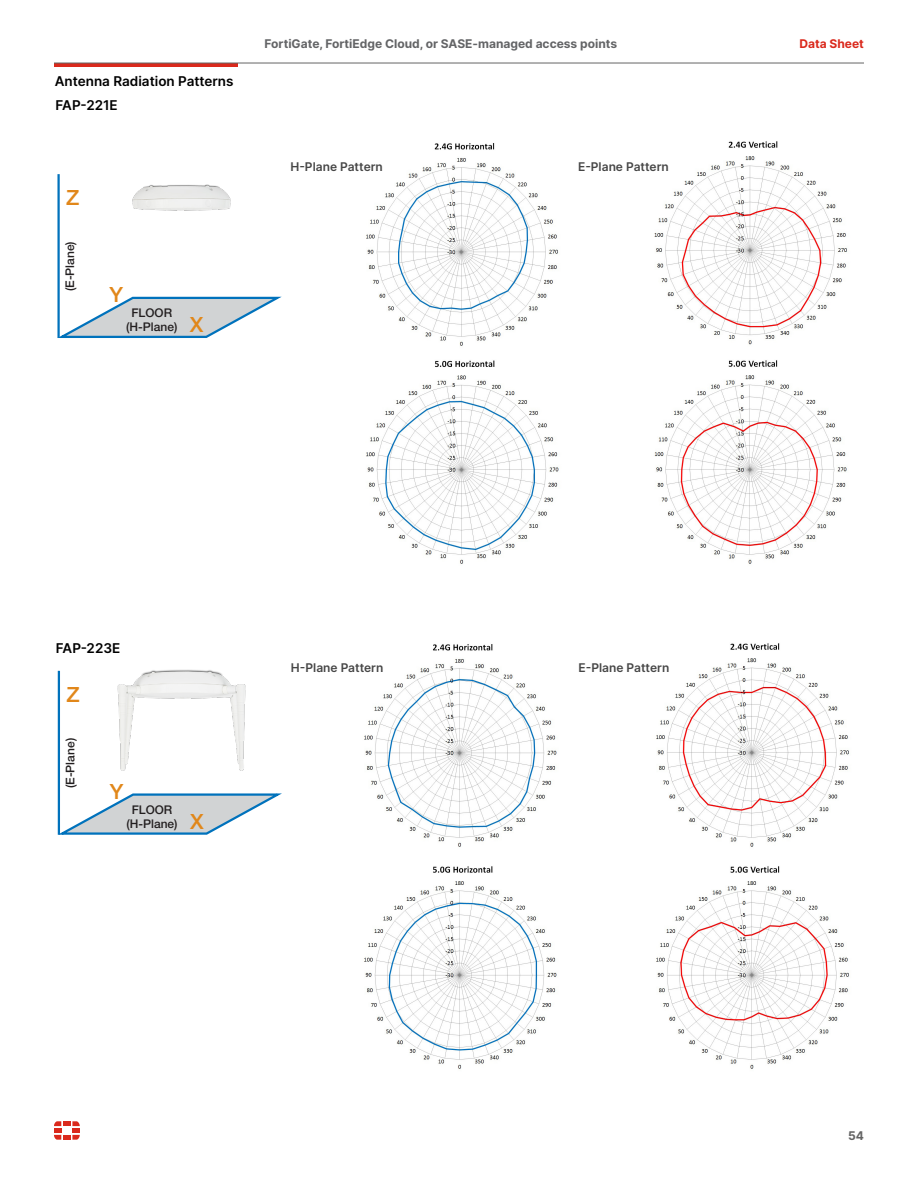
<style>
.page{position:relative;width:918px;height:1188px;background:#fff}
.page>*{position:absolute;margin:0;border:0;box-sizing:border-box;transform-origin:0 0}
.t1{font:500 21px "Helvetica Neue LT Std";color:#e1871a}
.t2{font:600 13.5px "Inter";color:#000}
.t3{font:600 12px "Inter";color:#464646}
.t4{font:700 12px "Inter";color:#636466}
.t5{font:500 12px/14.4px "Helvetica Neue LT Std";color:#231f20;text-align:center}
.t6{font:700 12px "Inter";color:#da291c}
.t7{font:700 12px "Inter";color:#646464}
</style>
<div class="page">
<img style="left:654px;top:141px;width:193px;height:204px">
<img style="left:366px;top:143px;width:192px;height:203px">
<img style="left:654px;top:360px;width:193px;height:204px">
<img style="left:366px;top:360px;width:193px;height:204px">
<svg style="left:60px;top:296px;width:222px;height:42px"></svg>
<hr style="left:57px;top:174px;width:3px;height:164px;background:#0072bc">
<svg style="left:60px;top:793px;width:222px;height:42px"></svg>
<hr style="left:58px;top:671px;width:2px;height:164px;background:#0072bc">
<img style="left:132px;top:184px;width:99px;height:27px">
<img style="left:117px;top:669px;width:129px;height:102px">
<img style="left:656px;top:643px;width:193px;height:204px">
<img style="left:364px;top:644px;width:193px;height:203px">
<img style="left:656px;top:866px;width:193px;height:203px">
<img style="left:364px;top:866px;width:193px;height:203px">
<hr style="left:54px;top:63px;width:183px;height:4px;background:#da291c">
<hr style="left:54px;top:63px;width:810px;height:1px;background:#646464">
<svg style="left:54px;top:1121px;width:26px;height:19px"></svg>
<h2 class="t2" style="left:55px;top:71px;width:180px">Antenna Radiation Patterns</h2>
<h2 class="t2" style="left:56px;top:95px;width:64px">FAP-221E</h2>
<p class="t1" style="left:66px;top:185px;width:15px">Z</p>
<p class="t5" style="left:63px;top:291px;width:52px;rotate:-90deg">(E-Plane)</p>
<p class="t1" style="left:109px;top:282px;width:15px">Y</p>
<p class="t5" style="left:126px;top:305px;width:53px">FLOOR (H-Plane)</p>
<p class="t1" style="left:190px;top:312px;width:15px">X</p>
<p class="t4" style="left:265px;top:35px;width:354px">FortiGate, FortiEdge Cloud, or SASE-managed access points</p>
<p class="t6" style="left:800px;top:35px;width:66px">Data Sheet</p>
<h3 class="t3" style="left:290px;top:158px;width:94px">H-Plane Pattern</h3>
<h3 class="t3" style="left:578px;top:158px;width:92px">E-Plane Pattern</h3>
<h2 class="t2" style="left:56px;top:638px;width:66px">FAP-223E</h2>
<p class="t1" style="left:66px;top:682px;width:15px">Z</p>
<p class="t5" style="left:63px;top:788px;width:52px;rotate:-90deg">(E-Plane)</p>
<p class="t1" style="left:110px;top:779px;width:15px">Y</p>
<p class="t5" style="left:127px;top:802px;width:53px">FLOOR (H-Plane)</p>
<p class="t1" style="left:190px;top:809px;width:15px">X</p>
<h3 class="t3" style="left:291px;top:659px;width:94px">H-Plane Pattern</h3>
<h3 class="t3" style="left:579px;top:659px;width:92px">E-Plane Pattern</h3>
<p class="t7" style="left:848px;top:1127px;width:17px">54</p>
</div>
